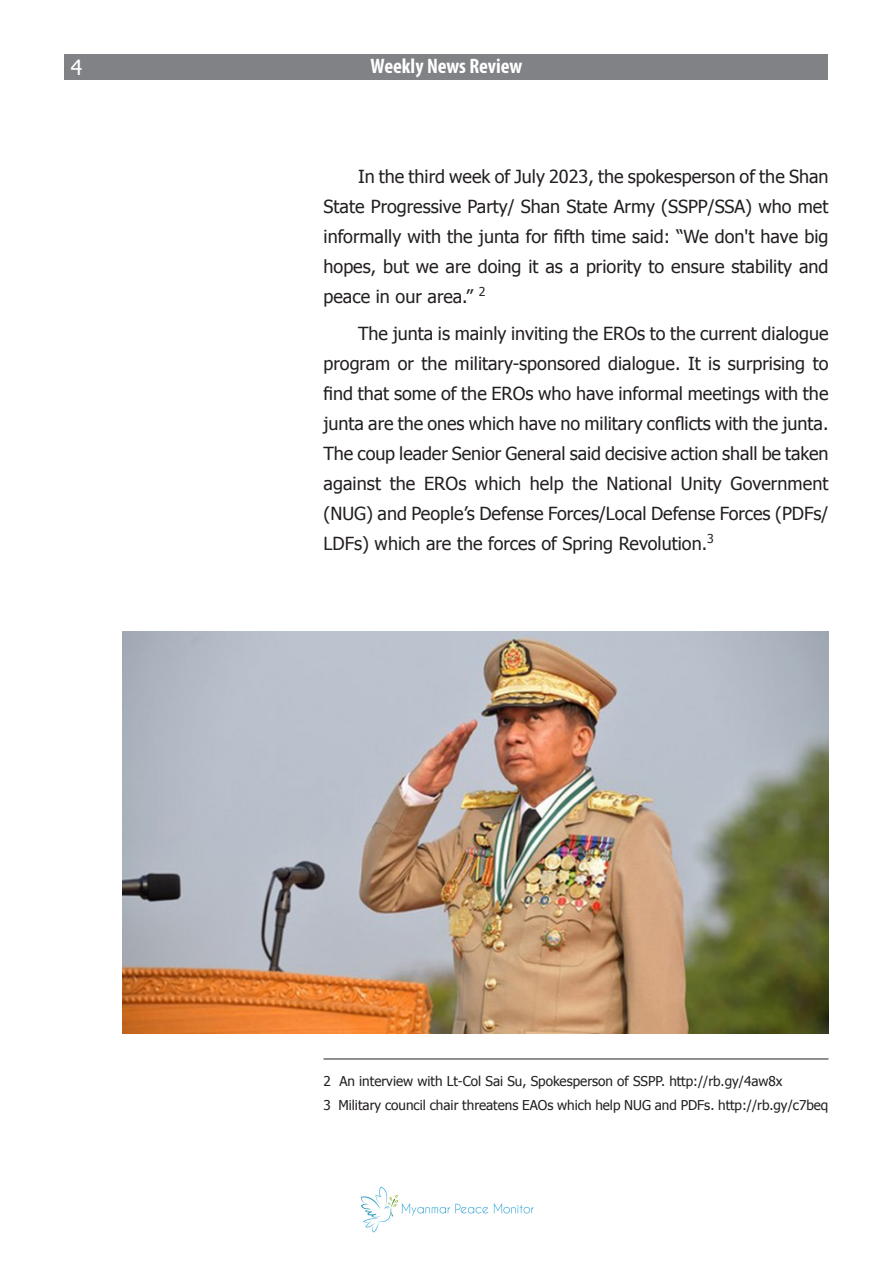
<style>
.page{position:relative;width:893px;height:1263px;background:#fff}
.page>*{position:absolute;margin:0;border:0;box-sizing:border-box;transform-origin:0 0}
.t1{font:700 condensed 21px "Myriad Pro";letter-spacing:-.005em;color:#fff}
.t2{font:21px "Zawgyi One";color:#fff}
.t3{font:18px/30px "Zawgyi One";color:#231f20;text-align:justify}
.t4{font:13.5px "Zawgyi One";color:#231f20}
</style>
<div class="page">
<div style="left:65px;top:54px;width:763px;height:26px;background:#808285"></div>
<img style="left:361px;top:1186px;width:173px;height:47px">
<hr style="left:324px;top:1058px;width:504px;height:1px;background:#231f20">
<img style="left:122px;top:632px;width:706px;height:401px">
<p class="t2" style="left:71px;top:54px;width:13px">4</p>
<p class="t1" style="left:371px;top:52px;width:153px">Weekly News Review</p>
<p class="t3" style="left:324px;top:163px;width:506px;text-indent:35px">In the third week of July 2023, the spokesperson of the Shan State Progressive Party/ Shan State Army (SSPP/SSA) who met informally with the junta for fifth time said: “We don't have big hopes, but we are doing it as a priority to ensure stability and peace in our area.” <sup>2</sup></p>
<p class="t3" style="left:324px;top:319px;width:506px;text-indent:35px">The junta is mainly inviting the EROs to the current dialogue program or the military-sponsored dialogue. It is surprising to find that some of the EROs who have informal meetings with the junta are the ones which have no military conflicts with the junta.<br>The coup leader Senior General said decisive action shall be taken against the EROs which help the National Unity Government (NUG) and People’s Defense Forces/Local Defense Forces (PDFs/ LDFs) which are the forces of Spring Revolution.<sup>3</sup></p>
<p class="t4" style="left:324px;top:1072px;width:460px">2 An interview with Lt-Col Sai Su, Spokesperson of SSPP. http://rb.gy/4aw8x</p>
<p class="t4" style="left:324px;top:1096px;width:506px">3 Military council chair threatens EAOs which help NUG and PDFs. http://rb.gy/c7beq</p>
</div>
